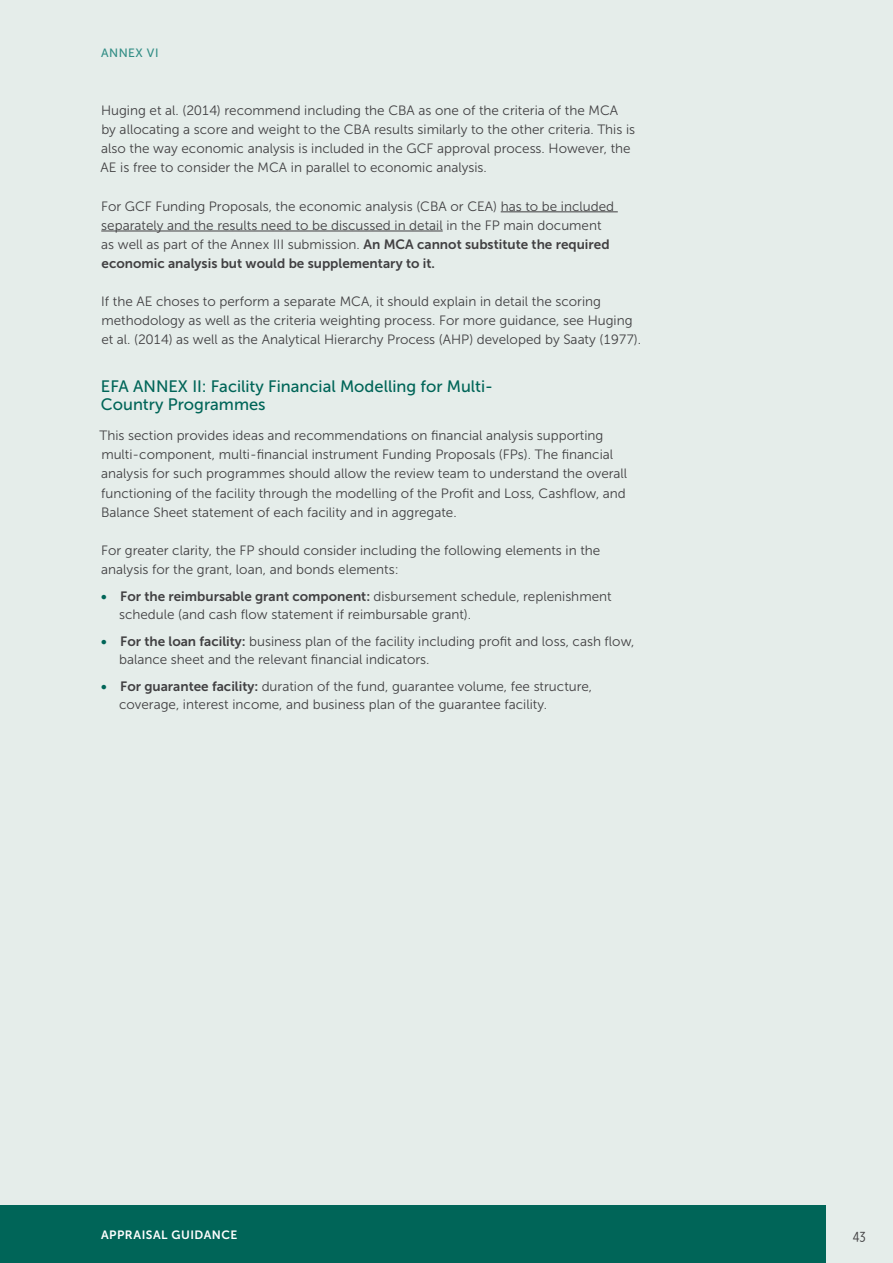
<style>
.page{position:relative;width:893px;height:1263px;background:#e5edea}
.page>*{position:absolute;margin:0;border:0;box-sizing:border-box;transform-origin:0 0}
.t1{font:16.5px/18px "Museo Sans 500";color:#006558}
.t2{font:15px "Museo Sans Cond 300";color:#414042}
.Body_copy{font:13.5px/19.2px "Museo Sans 300";color:#414042}
.t3{font:12px "Museo Sans 700";letter-spacing:.04em;color:#fff}
.t4{font:12px "Museo Sans 500";color:#318d85}
.s1{font-family:"Museo Sans 700"}
.s2{font-family:"Museo Sans 700";color:#006558}
</style>
<div class="page">
<div style="left:0;top:1205px;width:826px;height:58px;background:#006558"></div>
<hr style="left:501px;top:211px;width:117px;height:1px;background:#414042">
<hr style="left:101px;top:231px;width:342px;height:1px;background:#414042">
<p class="t4" style="left:101px;top:47px;width:18px">Annex</p>
<p class="t4" style="left:147px;top:47px;width:13px">VI</p>
<p class="Body_copy" style="left:101px;top:101px;width:536px">Huging et al. (2014) recommend including the CBA as one of the criteria of the MCA by allocating a score and weight to the CBA results similarly to the other criteria. This is also the way economic analysis is included in the GCF approval process. However, the AE is free to consider the MCA in parallel to economic analysis.</p>
<p class="Body_copy" style="left:101px;top:196px;width:515px">For GCF Funding Proposals, the economic analysis (CBA or CEA) has to be included separately and the results need to be discussed in detail in the FP main document as well as part of the Annex III submission. <span class="s1">An MCA cannot substitute the required economic analysis but would be supplementary to it.</span></p>
<p class="Body_copy" style="left:101px;top:292px;width:541px">If the AE choses to perform a separate MCA, it should explain in detail the scoring methodology as well as the criteria weighting process. For more guidance, see Huging et al. (2014) as well as the Analytical Hierarchy Process (AHP) developed by Saaty (1977).</p>
<h4 class="t1" style="left:101px;top:378px;width:394px">EFA ANNEX II: Facility Financial Modelling for Multi-<br>Country Programmes</h4>
<p class="Body_copy" style="left:99px;top:426px;width:529px">This section provides ideas and recommendations on financial analysis supporting multi-component, multi-financial instrument Funding Proposals (FPs). The financial analysis for such programmes should allow the review team to understand the overall functioning of the facility through the modelling of the Profit and Loss, Cashflow, and Balance Sheet statement of each facility and in aggregate.</p>
<p class="Body_copy" style="left:101px;top:541px;width:501px">For greater clarity, the FP should consider including the following elements in the analysis for the grant, loan, and bonds elements:</p>
<p class="Body_copy" style="left:119px;top:587px;width:494px;line-height:18px;text-indent:-18px"><span class="s2">•</span> <span class="s1">For the reimbursable grant component:</span> disbursement schedule, replenishment schedule (and cash flow statement if reimbursable grant).</p>
<p class="Body_copy" style="left:119px;top:632px;width:517px;line-height:18px;text-indent:-18px"><span class="s2">•</span> <span class="s1">For the loan facility:</span> business plan of the facility including profit and loss, cash flow, balance sheet and the relevant financial indicators.</p>
<p class="Body_copy" style="left:119px;top:677px;width:475px;line-height:18px;text-indent:-18px"><span class="s2">•</span> <span class="s1">For guarantee facility:</span> duration of the fund, guarantee volume, fee structure, coverage, interest income, and business plan of the guarantee facility.</p>
<p class="t3" style="left:101px;top:1228px;width:138px">APPRAISAL GUIDANCE</p>
<p class="t2" style="left:853px;top:1227px;width:14px">43</p>
</div>
